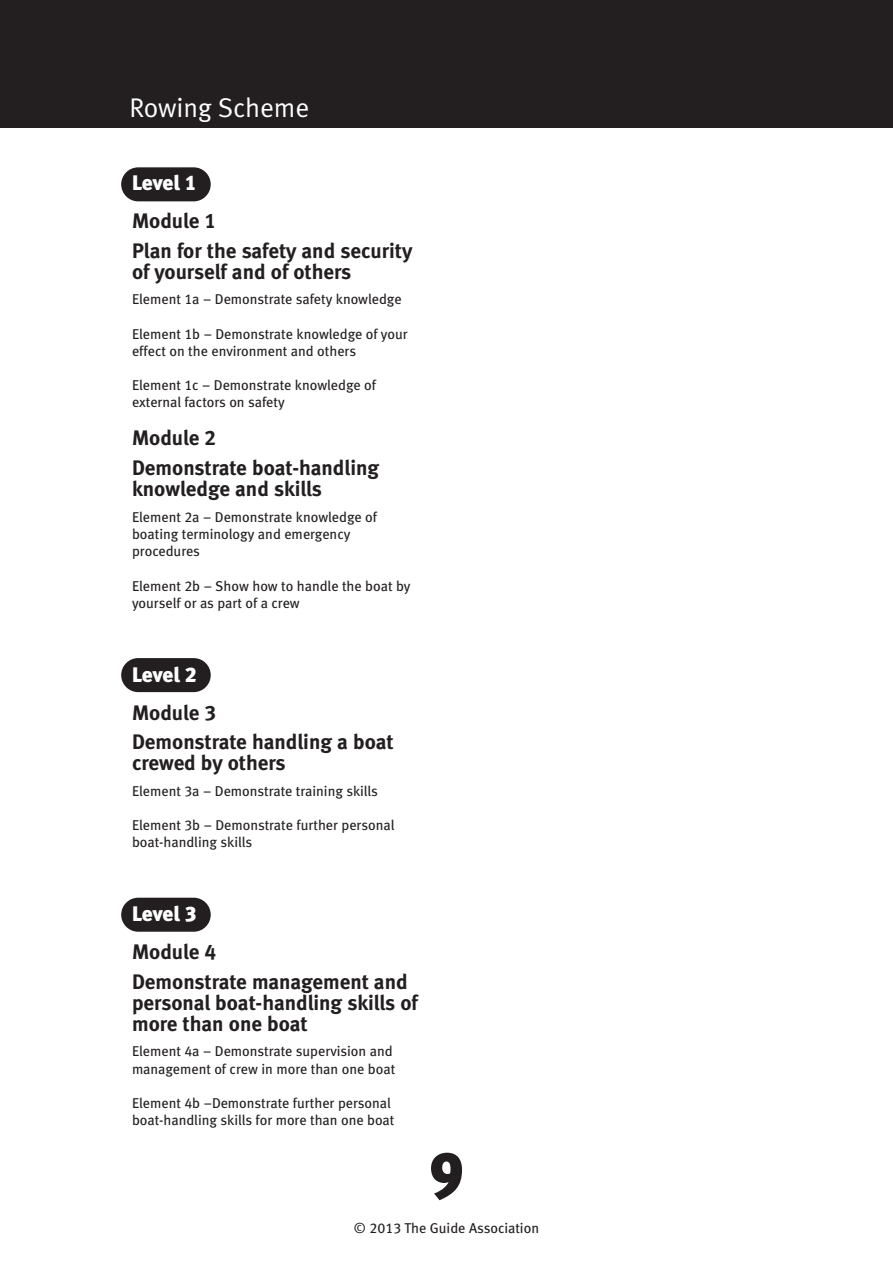
<style>
.page{position:relative;width:893px;height:1263px;background:#fff}
.page>*{position:absolute;margin:0;border:0;box-sizing:border-box;transform-origin:0 0}
.t1{font:64.05px "Meta Black LF";color:#231f20;scale:.95 1}
.t2{font:27px "Meta Normal LF";letter-spacing:-.005em;color:#fff}
.t3{font:21px/29.5px "Meta Bold LF";color:#231f20}
.t4{font:21px "Meta Black LF";letter-spacing:-.005em;color:#fff}
.t5{font:14.25px/17.2px "Meta Book LF";color:#231f20}
</style>
<div class="page">
<div style="left:121px;top:658px;width:90px;height:34px;background:#231f20;border-radius:17px"></div>
<div style="left:121px;top:898px;width:90px;height:34px;background:#231f20;border-radius:17px"></div>
<div style="left:121px;top:167px;width:90px;height:34px;background:#231f20;border-radius:17px"></div>
<div style="left:0;top:0;width:893px;height:128px;background:#231f20"></div>
<h2 class="t2" style="left:129px;top:98px;width:181px">Rowing Scheme</h2>
<h3 class="t4" style="left:132px;top:175px;width:66px">Level 1</h3>
<h3 class="t3" style="left:132px;top:208px;width:282px">Module 1<br>Plan for the safety and security</h3>
<h3 class="t3" style="left:132px;top:259px;width:221px">of yourself and of others</h3>
<p class="t5" style="left:132px;top:292px;width:271px">Element 1a – Demonstrate safety knowledge</p>
<p class="t5" style="left:132px;top:327px;width:277px">Element 1b – Demonstrate knowledge of your effect on the environment and others</p>
<p class="t5" style="left:132px;top:378px;width:246px">Element 1c – Demonstrate knowledge of external factors on safety</p>
<h3 class="t3" style="left:132px;top:425px;width:248px">Module 2<br>Demonstrate boat-handling</h3>
<h3 class="t3" style="left:132px;top:476px;width:191px">knowledge and skills</h3>
<p class="t5" style="left:132px;top:510px;width:247px">Element 2a – Demonstrate knowledge of boating terminology and emergency procedures</p>
<p class="t5" style="left:132px;top:578px;width:280px">Element 2b – Show how to handle the boat by yourself or as part of a crew</p>
<h3 class="t4" style="left:132px;top:667px;width:66px">Level 2</h3>
<h3 class="t3" style="left:132px;top:699px;width:263px">Module 3<br>Demonstrate handling a boat</h3>
<h3 class="t3" style="left:132px;top:750px;width:155px">crewed by others</h3>
<p class="t5" style="left:132px;top:784px;width:247px">Element 3a – Demonstrate training skills</p>
<p class="t5" style="left:132px;top:818px;width:264px">Element 3b – Demonstrate further personal boat-handling skills</p>
<h3 class="t4" style="left:132px;top:906px;width:66px">Level 3</h3>
<h3 class="t3" style="left:132px;top:939px;width:277px">Module 4<br>Demonstrate management and</h3>
<h3 class="t3" style="left:132px;top:994px;width:287px;line-height:21px">personal boat-handling skills of more than one boat</h3>
<p class="t5" style="left:132px;top:1044px;width:265px">Element 4a – Demonstrate supervision and management of crew in more than one boat</p>
<p class="t5" style="left:132px;top:1096px;width:264px">Element 4b –Demonstrate further personal boat-handling skills for more than one boat</p>
<h1 class="t1" style="left:429px;top:1152px;width:37px">9</h1>
<p class="t5" style="left:354px;top:1220px;width:187px">© 2013 The Guide Association</p>
</div>
